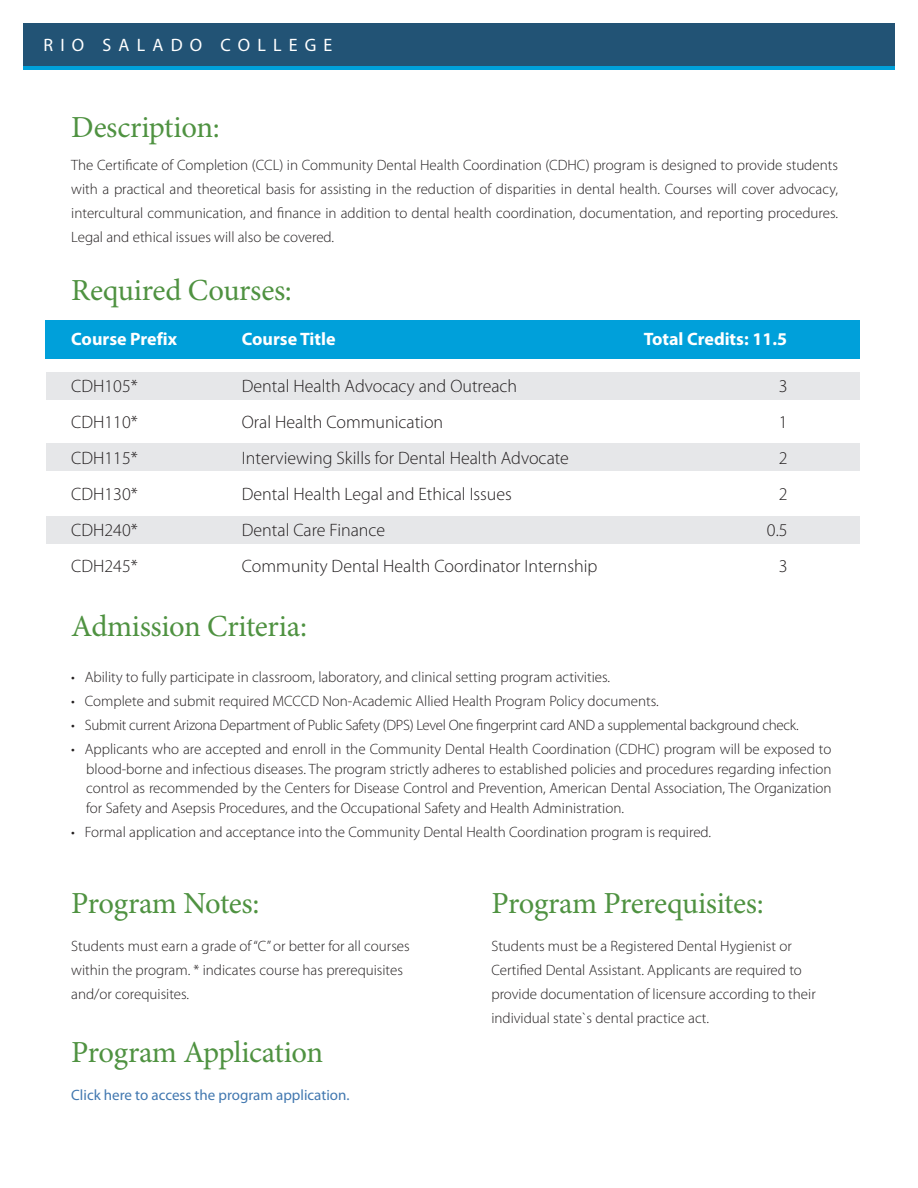
<style>
.page{position:relative;width:918px;height:1188px;background:#fff}
.page>*{position:absolute;margin:0;border:0;box-sizing:border-box;transform-origin:0 0}
.t1{font:30.6px "Minion Pro";letter-spacing:-.01em;color:#4f9241}
.t2{font:300 18px/36px "Myriad Pro";color:#231f20;text-align:justify}
.t3{font:700 18px "Myriad Pro";color:#fff}
.t4{font:18px "Myriad Pro";letter-spacing:.4em;color:#fff}
.t5{font:300 15px/24px "Myriad Pro";color:#231f20}
.t6{font:300 15px "Myriad Pro";letter-spacing:-.02em;color:#231f20}
.t7{font:15px "Myriad Pro";color:#4278b0}
</style>
<div class="page">
<div style="left:24px;top:23px;width:871px;height:43px;background:#225375"></div>
<hr style="left:23px;top:66px;width:872px;height:4px;background:#00a0da">
<div style="left:47px;top:443px;width:813px;height:28px;background:#e6e7e9"></div>
<div style="left:47px;top:516px;width:813px;height:27px;background:#e6e7e9"></div>
<div style="left:46px;top:372px;width:813px;height:28px;background:#e6e7e9"></div>
<div style="left:46px;top:321px;width:814px;height:38px;background:#00a0da"></div>
<p class="t4" style="left:44px;top:36px;width:291px">RIO SALADO COLLEGE</p>
<h1 class="t1" style="left:71px;top:109px;width:150px">Description:</h1>
<p class="t5" style="left:71px;top:153px;width:768px;text-align:justify">The Certificate of Completion (CCL) in Community Dental Health Coordination (CDHC) program is designed to provide students with a practical and theoretical basis for assisting in the reduction of disparities in dental health. Courses will cover advocacy, intercultural communication, and finance in addition to dental health coordination, documentation, and reporting procedures.<br>Legal and ethical issues will also be covered.</p>
<h1 class="t1" style="left:71px;top:272px;width:222px">Required Courses:</h1>
<p class="t3" style="left:71px;top:329px;width:107px">Course Prefix</p>
<p class="t3" style="left:242px;top:329px;width:95px">Course Title</p>
<p class="t3" style="left:644px;top:329px;width:145px">Total Credits: 11.5</p>
<p class="t2" style="left:71px;top:368px;width:68px">CDH105* CDH110* CDH115* CDH130* CDH240* CDH245*</p>
<p class="t2" style="left:242px;top:368px;width:357px;text-align:left">Dental Health Advocacy and Outreach<br>Oral Health Communication<br>Interviewing Skills for Dental Health Advocate Dental Health Legal and Ethical Issues<br>Dental Care Finance<br>Community Dental Health Coordinator Internship</p>
<p class="t2" style="left:767px;top:368px;width:22px;text-align:right">3<br>1<br>2<br>2<br>0.5<br>3</p>
<h1 class="t1" style="left:71px;top:608px;width:237px">Admission Criteria:</h1>
<p class="t5" style="left:71px;top:666px;width:540px">• Ability to fully participate in classroom, laboratory, and clinical setting program activities.</p>
<p class="t5" style="left:71px;top:690px;width:589px">• Complete and submit required MCCCD Non-Academic Allied Health Program Policy documents.</p>
<p class="t6" style="left:71px;top:717px;width:729px">• Submit current Arizona Department of Public Safety (DPS) Level One fingerprint card AND a supplemental background check.</p>
<p class="t5" style="left:86px;top:740px;width:747px;line-height:19.5px;text-align:justify;text-indent:-15px">• Applicants who are accepted and enroll in the Community Dental Health Coordination (CDHC) program will be exposed to blood-borne and infectious diseases. The program strictly adheres to established policies and procedures regarding infection control as recommended by the Centers for Disease Control and Prevention, American Dental Association, The Organization for Safety and Asepsis Procedures, and the Occupational Safety and Health Administration.</p>
<p class="t5" style="left:71px;top:820px;width:641px">• Formal application and acceptance into the Community Dental Health Coordination program is required.</p>
<h1 class="t1" style="left:71px;top:885px;width:190px">Program Notes:</h1>
<p class="t5" style="left:71px;top:934px;width:340px">Students must earn a grade of “C” or better for all courses within the program. * indicates course has prerequisites and/or corequisites.</p>
<h1 class="t1" style="left:71px;top:1034px;width:254px">Program Application</h1>
<p class="t7" style="left:71px;top:1087px;width:280px">Click here to access the program application.</p>
<h1 class="t1" style="left:491px;top:885px;width:274px">Program Prerequisites:</h1>
<p class="t5" style="left:491px;top:934px;width:326px">Students must be a Registered Dental Hygienist or Certified Dental Assistant. Applicants are required to provide documentation of licensure according to their individual state`s dental practice act.</p>
</div>
